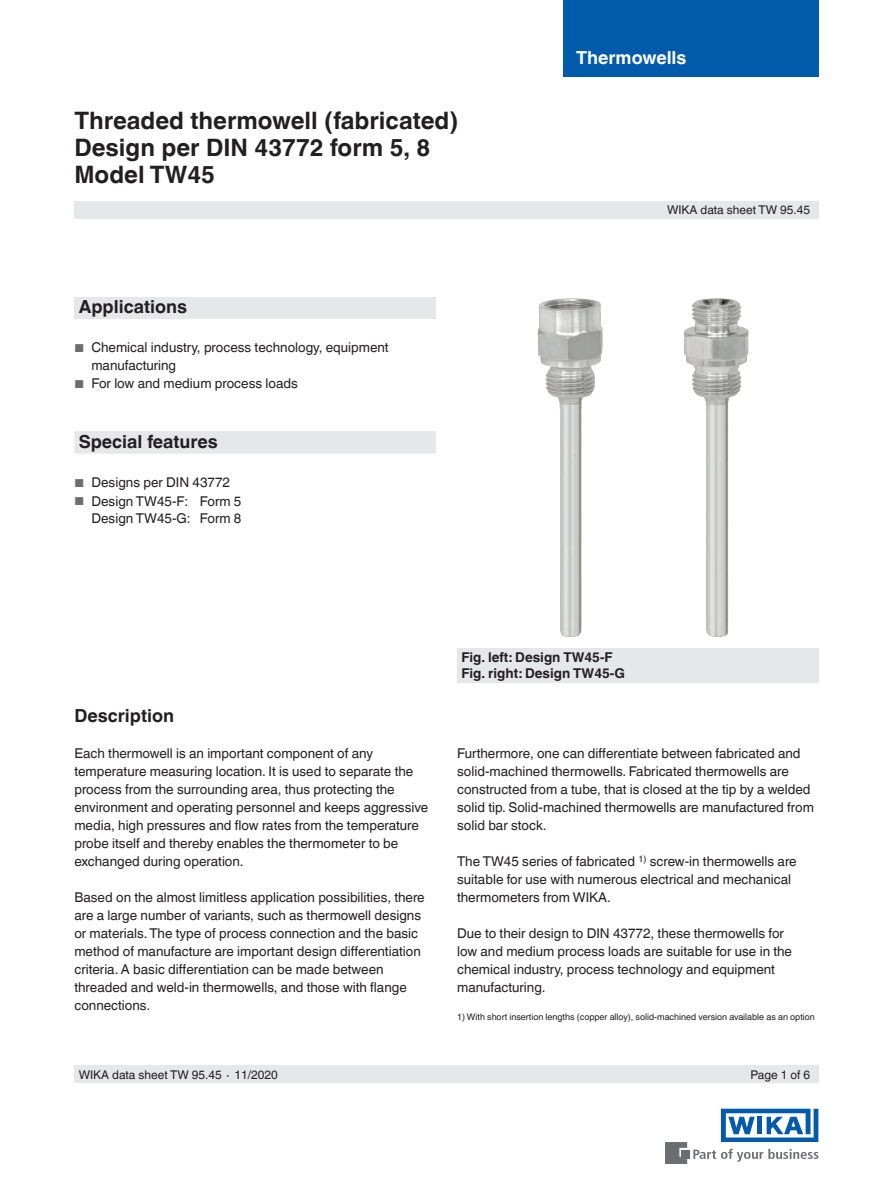
<style>
.page{position:relative;width:893px;height:1188px;background:#fff}
.page>*{position:absolute;margin:0;border:0;box-sizing:border-box;transform-origin:0 0}
.t1{font:700 24px/27px "Helvetica World";color:#231f20}
.t2{font:700 18px "Helvetica World";color:#231f20}
.t3{font:700 18px "Helvetica World";color:#fff}
.t4{font:13.5px/18px "Helvetica World";color:#231f20}
.t5{font:700 13.5px/16.5px "Helvetica World";color:#231f20}
.t6{font:12px "Helvetica World";color:#231f20}
.t7{font:9px "Helvetica World";color:#231f20}
.s1{font-size:11.55px;color:#6c6d70}
</style>
<div class="page">
<div style="left:74px;top:297px;width:362px;height:22px;background:#e6e7e9"></div>
<div style="left:74px;top:202px;width:745px;height:17px;background:#e6e7e9"></div>
<div style="left:74px;top:1066px;width:745px;height:17px;background:#e6e7e9"></div>
<svg style="left:693px;top:1149px;width:126px;height:13px"></svg>
<div style="left:682px;top:1150px;width:8px;height:8px;background:#6c6d70"></div>
<svg style="left:665px;top:1142px;width:22px;height:22px"></svg>
<svg style="left:721px;top:1109px;width:97px;height:33px"></svg>
<div style="left:563px;top:0;width:256px;height:77px;background:#015aaa"></div>
<img style="left:537px;top:298px;width:212px;height:339px">
<div style="left:457px;top:648px;width:362px;height:35px;background:#e6e7e9"></div>
<div style="left:74px;top:431px;width:362px;height:23px;background:#e6e7e9"></div>
<h1 class="t1" style="left:74px;top:108px;width:385px">Threaded thermowell (fabricated)<br>Design per DIN 43772 form 5, 8<br>Model TW45</h1>
<h2 class="t2" style="left:79px;top:297px;width:110px">Applications</h2>
<p class="t4" style="left:91px;top:339px;width:299px;text-indent:-17px"><span class="s1">■</span> Chemical industry, process technology, equipment manufacturing</p>
<p class="t4" style="left:74px;top:375px;width:225px"><span class="s1">■</span> For low and medium process loads</p>
<h2 class="t2" style="left:79px;top:432px;width:141px">Special features</h2>
<p class="t4" style="left:74px;top:474px;width:157px"><span class="s1">■</span> Designs per DIN 43772</p>
<p class="t4" style="left:74px;top:492px;width:169px;line-height:17.4px;text-align:right"><span class="s1">■</span> Design TW45-F: Form 5<br>Design TW45-G: Form 8</p>
<h2 class="t3" style="left:576px;top:47px;width:112px">Thermowells</h2>
<p class="t6" style="left:667px;top:203px;width:145px">WIKA data sheet TW 95.45</p>
<h2 class="t2" style="left:74px;top:705px;width:101px">Description</h2>
<p class="t4" style="left:74px;top:744px;width:355px">Each thermowell is an important component of any temperature measuring location. It is used to separate the process from the surrounding area, thus protecting the environment and operating personnel and keeps aggressive media, high pressures and flow rates from the temperature probe itself and thereby enables the thermometer to be exchanged during operation.</p>
<p class="t4" style="left:74px;top:888px;width:352px">Based on the almost limitless application possibilities, there are a large number of variants, such as thermowell designs or materials. The type of process connection and the basic method of manufacture are important design differentiation criteria. A basic differentiation can be made between threaded and weld-in thermowells, and those with flange connections.</p>
<p class="t5" style="left:461px;top:649px;width:165px">Fig. left: Design TW45-F<br>Fig. right: Design TW45-G</p>
<p class="t4" style="left:457px;top:744px;width:358px">Furthermore, one can differentiate between fabricated and solid-machined thermowells. Fabricated thermowells are constructed from a tube, that is closed at the tip by a welded solid tip. Solid-machined thermowells are manufactured from solid bar stock.</p>
<p class="t4" style="left:457px;top:852px;width:341px">The TW45 series of fabricated <sup>1)</sup> screw-in thermowells are suitable for use with numerous electrical and mechanical thermometers from WIKA.</p>
<p class="t4" style="left:457px;top:924px;width:336px">Due to their design to DIN 43772, these thermowells for low and medium process loads are suitable for use in the chemical industry, process technology and equipment manufacturing.</p>
<p class="t7" style="left:457px;top:1012px;width:359px">1) With short insertion lengths (copper alloy), solid-machined version available as an option</p>
<p class="t6" style="left:79px;top:1068px;width:201px">WIKA data sheet TW 95.45 ∙ 11/2020</p>
<p class="t6" style="left:751px;top:1068px;width:61px">Page 1 of 6</p>
</div>
